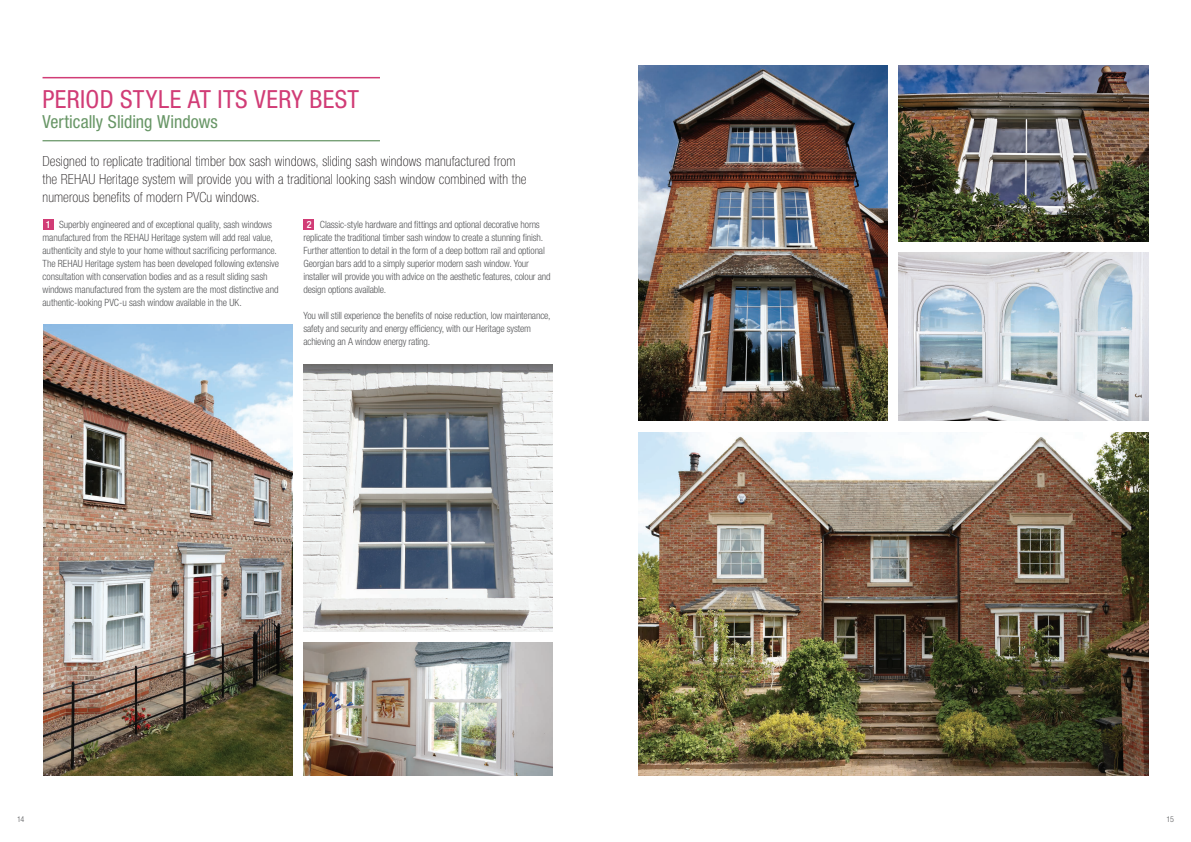
<style>
.page{position:relative;width:1191px;height:842px;background:#fff}
.page>*{position:absolute;margin:0;border:0;box-sizing:border-box;transform-origin:0 0}
.Cover_page_headline{font:condensed 25px "Helvetica Neue LTW1 G";letter-spacing:.015em;color:#d13c76}
.Cover_page_subline{font:condensed 18px "Helvetica Neue LTW1 G";color:#689666}
.Leadtext_small{font:100 condensed 14px/18px "Helvetica Neue LTW1 G";letter-spacing:.01em;color:#231f20}
.Bodytext{font:300 condensed 10px/13px "Helvetica Neue LTW1 G";letter-spacing:-.01em;color:#57585a}
.t1{font:300 condensed 8px "Helvetica Neue LTW1 G";color:#57585a}
.s1{font-weight:500;color:#fff}
</style>
<div class="page">
<hr style="left:43px;top:77px;width:337px;height:1px;background:#d13c76">
<hr style="left:43px;top:140px;width:337px;height:1px;background:#689666">
<img style="left:43px;top:325px;width:250px;height:450px">
<img style="left:638px;top:65px;width:249px;height:356px">
<img style="left:303px;top:642px;width:250px;height:133px">
<img style="left:303px;top:364px;width:250px;height:267px">
<img style="left:898px;top:252px;width:250px;height:169px">
<img style="left:898px;top:65px;width:250px;height:176px">
<img style="left:638px;top:432px;width:510px;height:343px">
<div style="left:43px;top:219px;width:11px;height:11px;background:#d13c76"></div>
<div style="left:303px;top:219px;width:11px;height:11px;background:#d13c76"></div>
<p class="Cover_page_headline" style="left:43px;top:85px;width:318px">PERIOD STYLE AT ITS VERY BEST</p>
<p class="Cover_page_subline" style="left:43px;top:111px;width:177px">Vertically Sliding Windows</p>
<p class="Leadtext_small" style="left:43px;top:152px;width:485px">Designed to replicate traditional timber box sash windows, sliding sash windows manufactured from the REHAU Heritage system will provide you with a traditional looking sash window combined with the numerous benefits of modern PVCu windows.</p>
<p class="Bodytext" style="left:43px;top:218px;width:238px;text-indent:3px"><span class="s1">1</span> Superbly engineered and of exceptional quality, sash windows manufactured from the REHAU Heritage system will add real value, authenticity and style to your home without sacrificing performance.<br>The REHAU Heritage system has been developed following extensive consultation with conservation bodies and as a result sliding sash windows manufactured from the system are the most distinctive and authentic-looking PVC-u sash window available in the UK.</p>
<p class="Bodytext" style="left:303px;top:218px;width:249px;text-indent:3px"><span class="s1">2</span> Classic-style hardware and fittings and optional decorative horns replicate the traditional timber sash window to create a stunning finish.<br>Further attention to detail in the form of a deep bottom rail and optional Georgian bars add to a simply superior modern sash window. Your installer will provide you with advice on the aesthetic features, colour and design options available.</p>
<p class="Bodytext" style="left:303px;top:309px;width:249px">You will still experience the benefits of noise reduction, low maintenance, safety and security and energy efficiency, with our Heritage system achieving an A window energy rating.</p>
<p class="t1" style="left:17px;top:815px;width:9px">14</p>
<p class="t1" style="left:1166px;top:815px;width:9px">15</p>
</div>
